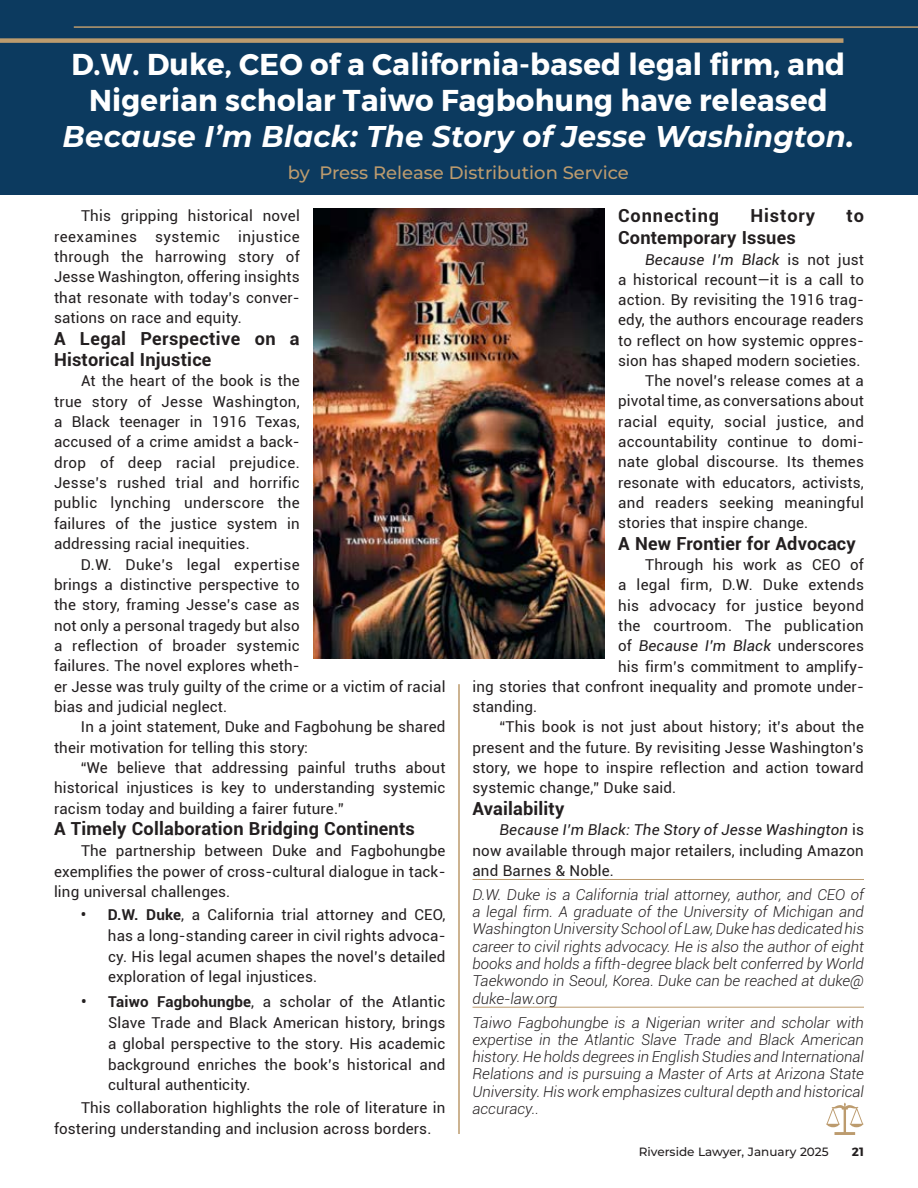
<style>
.page{position:relative;width:918px;height:1188px;background:#fff}
.page>*{position:absolute;margin:0;border:0;box-sizing:border-box;transform-origin:0 0}
.t1{font:700 30px/36px "Montserrat";letter-spacing:.01em;color:#fff;text-align:center}
.t2{font:italic 700 30px "Montserrat";letter-spacing:.01em;color:#fff}
.t3{font:700 18px/21.5px "Roboto";letter-spacing:.01em;color:#231f20}
.t4{font:500 18px "Montserrat";color:#bc9b6e}
.t5{font:700 18px "Roboto";letter-spacing:.05em;color:#231f20}
.t6{font:15px/20.4px "Roboto";letter-spacing:.01em;color:#231f20;text-align:justify}
.t7{font:italic 300 15px/17.2px "Roboto";color:#231f20;text-align:justify}
.t8{font:italic 15px "Roboto";letter-spacing:.01em;color:#231f20}
.t9{font:500 12px "Montserrat";color:#231f20}
.t10{font:700 12px "Montserrat";color:#231f20}
.s1{font-weight:700}
.s2{font-style:normal}
.s3{font-style:italic}
.s4{font-size:14.25px}
</style>
<div class="page">
<hr style="left:472px;top:879px;width:392px;height:1px;background:#bc9b6e">
<hr style="left:472px;top:1007px;width:392px;height:1px;background:#bc9b6e">
<svg style="left:826px;top:1103px;width:38px;height:32px"></svg>
<hr style="left:458px;top:684px;width:2px;height:450px;background:#bc9b6e">
<div style="left:0;top:0;width:918px;height:195px;background:#0c3a5f"></div>
<div style="left:0;top:38px;width:843px;height:5px;background:#bc9b6e"></div>
<hr style="left:74px;top:26px;width:844px;height:2px;background:#bc9b6e">
<img style="left:313px;top:209px;width:292px;height:449px">
<h1 class="t1" style="left:72px;top:47px;width:775px">D.W. Duke, CEO of a California-based legal firm, and<br>Nigerian scholar Taiwo Fagbohung have released</h1>
<h1 class="t2" style="left:63px;top:117px;width:793px">Because I’m Black: The Story of Jesse Washington.</h1>
<p class="t4" style="left:288px;top:161px;width:343px">by Press Release Distribution Service</p>
<p class="t6" style="left:54px;top:205px;width:247px;text-indent:27px">This gripping historical novel reexamines systemic injustice through the harrowing story of Jesse Washington, offering insights that resonate with today’s conver&shy;sations on race and equity.</p>
<p class="t3" style="left:54px;top:327px;width:247px">A Legal Perspective on a<br>Historical Injustice</p>
<p class="t6" style="left:54px;top:370px;width:247px;text-indent:27px">At the heart of the book is the true story of Jesse Washington, a Black teenager in 1916 Texas, accused of a crime amidst a back&shy;drop of deep racial prejudice.<br>Jesse’s rushed trial and horrific public lynching underscore the failures of the justice system in addressing racial inequities.</p>
<p class="t6" style="left:54px;top:553px;width:393px;text-align:left;text-indent:27px">D.W. Duke’s legal expertise<br>brings a distinctive perspective to<br>the story, framing Jesse’s case as<br>not only a personal tragedy but also<br>a reflection of broader systemic<br>failures. The novel explores wheth-<br>er Jesse was truly guilty of the crime or a victim of racial bias and judicial neglect.</p>
<p class="t6" style="left:54px;top:716px;width:393px;text-indent:27px">In a joint statement, Duke and Fagbohung be shared their motivation for telling this story:</p>
<p class="t6" style="left:54px;top:757px;width:393px;text-indent:27px">“We believe that addressing painful truths about historical injustices is key to understanding systemic racism today and building a fairer future.”</p>
<p class="t3" style="left:54px;top:817px;width:362px">A Timely Collaboration Bridging Continents</p>
<p class="t6" style="left:54px;top:840px;width:393px;text-indent:27px">The partnership between Duke and Fagbohungbe exemplifies the power of cross-cultural dialogue in tack&shy;ling universal challenges.</p>
<p class="t6" style="left:108px;top:904px;width:339px;text-indent:-27px"><span class="s1">• D.W. Duke</span>, a California trial attorney and CEO, has a long-standing career in civil rights advoca&shy;cy. His legal acumen shapes the novel’s detailed exploration of legal injustices.</p>
<p class="t6" style="left:108px;top:991px;width:339px;text-indent:-27px"><span class="s1">• Taiwo Fagbohungbe</span>, a scholar of the Atlantic Slave Trade and Black American history, brings a global perspective to the story. His academic background enriches the book’s historical and cultural authenticity.</p>
<p class="t6" style="left:54px;top:1097px;width:393px;text-indent:27px">This collaboration highlights the role of literature in fostering understanding and inclusion across borders.</p>
<p class="t5" style="left:618px;top:203px;width:102px">Connecting</p>
<p class="t5" style="left:750px;top:203px;width:66px">History</p>
<p class="t3" style="left:847px;top:205px;width:19px">to</p>
<p class="t3" style="left:618px;top:226px;width:179px">Contemporary Issues</p>
<p class="t8" style="left:645px;top:249px;width:220px">Because I’m Black <span class="s2">is not just</span></p>
<p class="t6" style="left:618px;top:269px;width:247px">a historical recount—it is a call to</p>
<p class="t6" style="left:618px;top:289px;width:247px">action. By revisiting the 1916 trag-</p>
<p class="t6" style="left:618px;top:309px;width:247px">edy, the authors encourage readers</p>
<p class="t6" style="left:618px;top:330px;width:247px">to reflect on how systemic oppres-</p>
<p class="t6" style="left:618px;top:350px;width:244px">sion has shaped modern societies.</p>
<p class="t6" style="left:645px;top:370px;width:220px">The novel’s release comes at a</p>
<p class="t6" style="left:618px;top:390px;width:247px">pivotal time, as conversations about</p>
<p class="t6" style="left:618px;top:411px;width:247px">racial equity, social justice, and</p>
<p class="t6" style="left:618px;top:431px;width:247px">accountability continue to domi-</p>
<p class="t6" style="left:618px;top:451px;width:247px">nate global discourse. Its themes</p>
<p class="t6" style="left:618px;top:472px;width:247px">resonate with educators, activists,</p>
<p class="t6" style="left:618px;top:492px;width:247px">and readers seeking meaningful</p>
<p class="t6" style="left:618px;top:512px;width:192px">stories that inspire change.</p>
<p class="t3" style="left:618px;top:532px;width:239px">A New Frontier for Advocacy</p>
<p class="t6" style="left:645px;top:554px;width:220px">Through his work as CEO of</p>
<p class="t6" style="left:618px;top:574px;width:247px">a legal firm, D.W. Duke extends</p>
<p class="t6" style="left:618px;top:595px;width:247px">his advocacy for justice beyond</p>
<p class="t6" style="left:618px;top:615px;width:247px">the courtroom. The publication</p>
<p class="t8" style="left:618px;top:635px;width:247px"><span class="s2">of</span> Because I’m Black <span class="s2">underscores</span></p>
<p class="t6" style="left:618px;top:656px;width:247px">his firm’s commitment to amplify-</p>
<p class="t6" style="left:472px;top:676px;width:393px">ing stories that confront inequality and promote under-</p>
<p class="t6" style="left:472px;top:696px;width:66px">standing.</p>
<p class="t6" style="left:499px;top:716px;width:366px">“This book is not just about history; it’s about the</p>
<p class="t6" style="left:472px;top:737px;width:393px">present and the future. By revisiting Jesse Washington’s</p>
<p class="t6" style="left:472px;top:757px;width:393px">story, we hope to inspire reflection and action toward</p>
<p class="t6" style="left:472px;top:777px;width:205px">systemic change,” Duke said.</p>
<p class="t3" style="left:472px;top:797px;width:93px">Availability</p>
<p class="t6" style="left:473px;top:819px;width:393px;text-indent:27px"><span class="s3">Because I’m Black: The Story of Jesse Washington</span> is now available through major retailers, including Amazon and Barnes &amp; Noble.</p>
<p class="t7" style="left:472px;top:885px;width:393px">D.W. Duke is a California trial attorney, author, and CEO of a legal firm. A graduate of the University of Michigan and Washington University School of Law, Duke has dedicated his career to civil rights advocacy. He is also the author of eight books and holds a fifth-degree black belt conferred by World Taekwondo in Seoul, Korea. Duke can be reached at duke@ duke-law.org</p>
<p class="t7" style="left:472px;top:1013px;width:393px">Taiwo Fagbohungbe is a Nigerian writer and scholar with expertise in the Atlantic Slave Trade and Black American history. He holds degrees in English Studies and International Relations and is pursuing a Master of Arts at Arizona State University. His work emphasizes cultural depth and historical accuracy.<span class="s4">.</span></p>
<p class="t9" style="left:639px;top:1144px;width:191px">Riverside Lawyer, January 2025</p>
<p class="t10" style="left:852px;top:1145px;width:14px">21</p>
</div>
